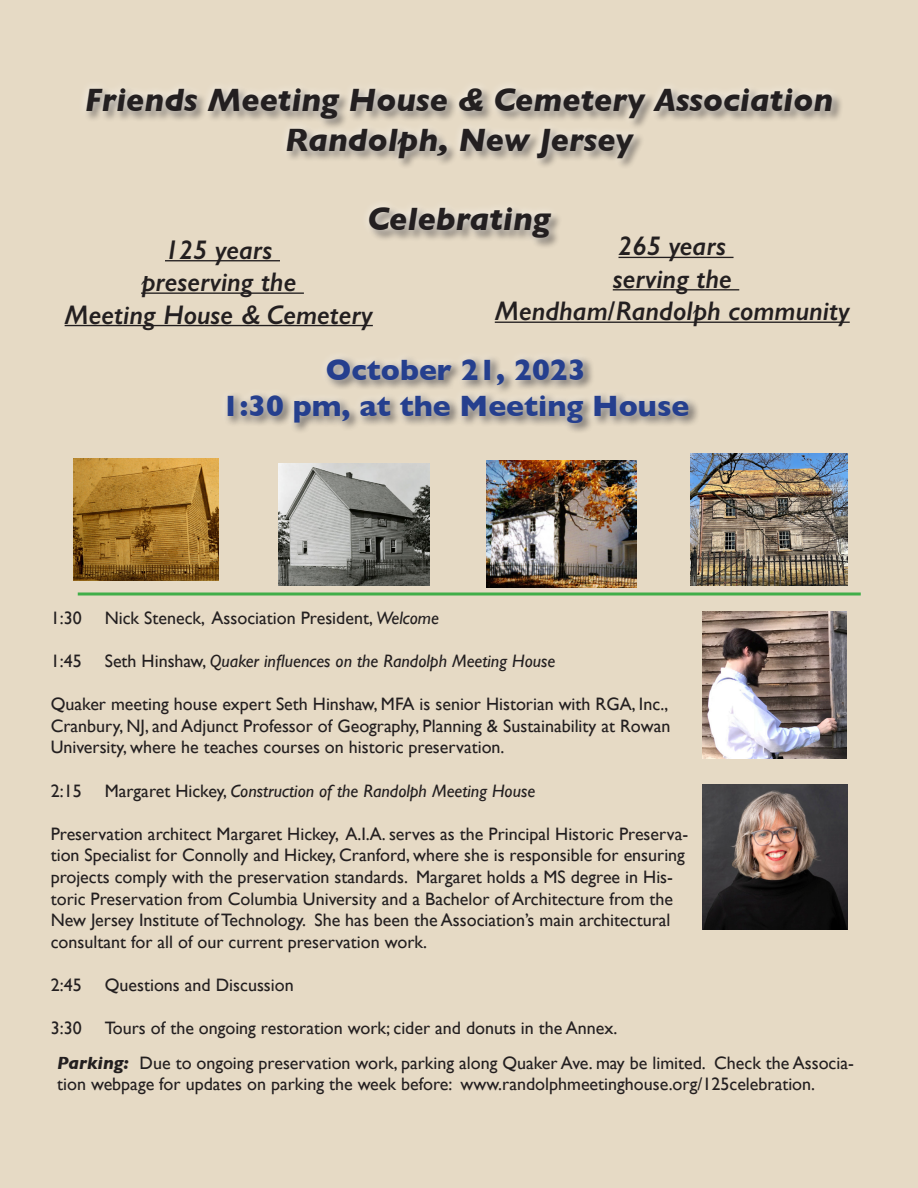
<style>
.page{position:relative;width:918px;height:1188px;background:#e6dac5}
.page>*{position:absolute;margin:0;border:0;box-sizing:border-box;transform-origin:0 0}
.t1{font:italic 700 33px "Gill Sans";color:#231f20}
.t2{font:700 30px "Gill Sans";color:#253f8e}
.t3{font:italic 600 27px "Gill Sans";color:#231f20}
.t4{font:18px/21.6px "Gill Sans";color:#231f20}
.t5{font:italic 18px "Gill Sans";color:#231f20}
.s1{font-style:italic}
.s2{font-style:normal}
.s3{font-weight:700;font-style:italic}
</style>
<div class="page">
<hr style="left:165px;top:260px;width:115px;height:1px;background:#231f20">
<hr style="left:141px;top:292px;width:163px;height:2px;background:#231f20">
<hr style="left:65px;top:325px;width:308px;height:1px;background:#231f20">
<hr style="left:619px;top:257px;width:115px;height:1px;background:#231f20">
<hr style="left:613px;top:289px;width:126px;height:1px;background:#231f20">
<hr style="left:495px;top:322px;width:355px;height:1px;background:#231f20">
<div style="left:218px;top:350px;width:480px;height:82px;background:#fff;opacity:.75"></div>
<div style="left:77px;top:79px;width:764px;height:167px;background:#fff;opacity:.75"></div>
<img style="left:702px;top:784px;width:145px;height:146px">
<img style="left:702px;top:611px;width:145px;height:147px">
<img style="left:74px;top:458px;width:145px;height:122px">
<img style="left:278px;top:463px;width:152px;height:122px">
<img style="left:486px;top:461px;width:151px;height:126px">
<img style="left:691px;top:454px;width:156px;height:131px">
<svg style="left:78px;top:592px;width:783px;height:4px;background:#69b867"></svg>
<p class="t1" style="left:85px;top:81px;width:750px">Friends Meeting House &amp; Cemetery Association</p>
<p class="t1" style="left:285px;top:120px;width:349px">Randolph, New Jersey</p>
<p class="t1" style="left:367px;top:200px;width:185px">Celebrating</p>
<p class="t3" style="left:619px;top:230px;width:109px">265 years</p>
<p class="t3" style="left:613px;top:262px;width:121px">serving the</p>
<p class="t3" style="left:495px;top:295px;width:356px">Mendham/Randolph community</p>
<p class="t2" style="left:326px;top:346px;width:261px">October 21, 2023</p>
<p class="t2" style="left:222px;top:382px;width:469px">1:30 pm, at the Meeting House</p>
<p class="t3" style="left:165px;top:233px;width:109px">125 years</p>
<p class="t3" style="left:141px;top:266px;width:157px">preserving the</p>
<p class="t3" style="left:65px;top:298px;width:310px">Meeting House &amp; Cemetery</p>
<p class="t4" style="left:51px;top:607px;width:32px">1:30</p>
<p class="t4" style="left:105px;top:607px;width:336px">Nick Steneck, Association President, <span class="s1">Welcome</span></p>
<p class="t4" style="left:51px;top:650px;width:32px">1:45</p>
<p class="t5" style="left:105px;top:651px;width:452px"><span class="s2">Seth Hinshaw,</span> Quaker influences on the Randolph Meeting House</p>
<p class="t4" style="left:51px;top:693px;width:621px;text-align:justify">Quaker meeting house expert Seth Hinshaw, MFA is senior Historian with RGA, Inc., Cranbury, NJ, and Adjunct Professor of Geography, Planning &amp; Sustainability at Rowan University, where he teaches courses on historic preservation.</p>
<p class="t4" style="left:51px;top:779px;width:32px">2:15</p>
<p class="t5" style="left:105px;top:780px;width:432px"><span class="s2">Margaret Hickey,</span> Construction of the Randolph Meeting House</p>
<p class="t4" style="left:51px;top:823px;width:639px">Preservation architect Margaret Hickey, A.I.A. serves as the Principal Historic Preserva&shy;tion Specialist for Connolly and Hickey, Cranford, where she is responsible for ensuring projects comply with the preservation standards. Margaret holds a MS degree in His&shy;toric Preservation from Columbia University and a Bachelor of Architecture from the New Jersey Institute of Technology. She has been the Association’s main architectural consultant for all of our current preservation work.</p>
<p class="t4" style="left:51px;top:974px;width:32px">2:45</p>
<p class="t4" style="left:105px;top:974px;width:191px">Questions and Discussion</p>
<p class="t4" style="left:51px;top:1017px;width:32px">3:30</p>
<p class="t4" style="left:105px;top:1017px;width:514px">Tours of the ongoing restoration work; cider and donuts in the Annex.</p>
<p class="t4" style="left:57px;top:1052px;width:798px"><span class="s3">Parking:</span> Due to ongoing preservation work, parking along Quaker Ave. may be limited. Check the Associa&shy;tion webpage for updates on parking the week before: www.randolphmeetinghouse.org/125celebration.</p>
</div>
